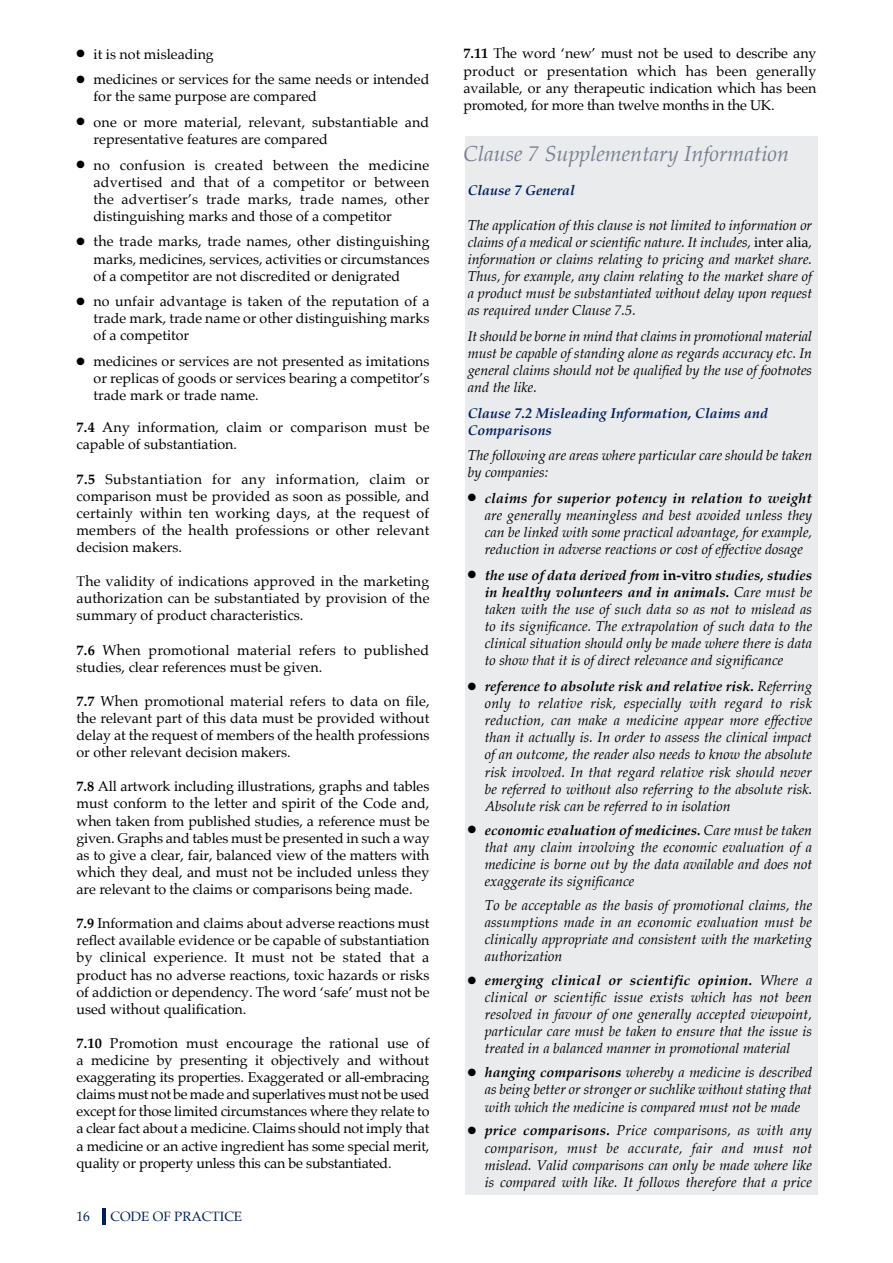
<style>
.page{position:relative;width:893px;height:1263px;background:#fff}
.page>*{position:absolute;margin:0;border:0;box-sizing:border-box;transform-origin:0 0}
.t1{font:italic 21.75px "Palatino";color:#7a8092}
.t2{font:14.25px/17.1px "Palatino";color:#000;text-align:justify}
.t3{font:italic 14.25px/17.1px "Palatino";color:#000;text-align:justify}
.t4{font:14.25px/17.1px "Palatino";letter-spacing:.02em;color:#000}
.t5{font:italic 700 14.25px/17.1px "Palatino";color:#00205b}
.t6{font:13.5px "Palatino";color:#00205b}
.s1{font-weight:700}
.s2{font-style:normal}
.s3{font-weight:700;font-style:normal}
</style>
<div class="page">
<div style="left:465px;top:136px;width:353px;height:1059px;background:#e9ebed"></div>
<hr style="left:102px;top:1208px;width:3px;height:17px;background:#00205b">
<p class="t2" style="left:77px;top:45px;width:139px">● it is not misleading</p>
<p class="t2" style="left:94px;top:71px;width:337px;text-indent:-17px">● medicines or services for the same needs or intended for the same purpose are compared</p>
<p class="t2" style="left:94px;top:113px;width:337px;text-indent:-17px">● one or more material, relevant, substantiable and representative features are compared</p>
<p class="t2" style="left:94px;top:156px;width:337px;text-indent:-17px">● no confusion is created between the medicine advertised and that of a competitor or between the advertiser’s trade marks, trade names, other distinguishing marks and those of a competitor</p>
<p class="t2" style="left:94px;top:233px;width:338px;text-indent:-17px">● the trade marks, trade names, other distinguishing marks, medicines, services, activities or circumstances of a competitor are not discredited or denigrated</p>
<p class="t2" style="left:94px;top:293px;width:338px;text-indent:-17px">● no unfair advantage is taken of the reputation of a trade mark, trade name or other distinguishing marks of a competitor</p>
<p class="t2" style="left:94px;top:353px;width:337px;text-indent:-17px">● medicines or services are not presented as imitations or replicas of goods or services bearing a competitor’s trade mark or trade name.</p>
<p class="t4" style="left:77px;top:419px;width:355px"><span class="s1">7.4</span> Any information, claim or comparison must be capable of substantiation.</p>
<p class="t2" style="left:77px;top:470px;width:355px"><span class="s1">7.5</span> Substantiation for any information, claim or comparison must be provided as soon as possible, and certainly within ten working days, at the request of members of the health professions or other relevant decision makers.</p>
<p class="t2" style="left:77px;top:573px;width:354px">The validity of indications approved in the marketing authorization can be substantiated by provision of the summary of product characteristics.</p>
<p class="t4" style="left:77px;top:641px;width:354px"><span class="s1">7.6</span> When promotional material refers to published studies, clear references must be given.</p>
<p class="t2" style="left:77px;top:692px;width:355px"><span class="s1">7.7</span> When promotional material refers to data on file, the relevant part of this data must be provided without delay at the request of members of the health professions or other relevant decision makers.</p>
<p class="t2" style="left:77px;top:778px;width:355px"><span class="s1">7.8</span> All artwork including illustrations, graphs and tables must conform to the letter and spirit of the Code and, when taken from published studies, a reference must be given. Graphs and tables must be presented in such a way as to give a clear, fair, balanced view of the matters with which they deal, and must not be included unless they are relevant to the claims or comparisons being made.</p>
<p class="t2" style="left:77px;top:915px;width:355px"><span class="s1">7.9</span> Information and claims about adverse reactions must reflect available evidence or be capable of substantiation by clinical experience. It must not be stated that a product has no adverse reactions, toxic hazards or risks of addiction or dependency. The word ‘safe’ must not be used without qualification.</p>
<p class="t2" style="left:77px;top:1034px;width:355px"><span class="s1">7.10</span> Promotion must encourage the rational use of a medicine by presenting it objectively and without exaggerating its properties. Exaggerated or all-embracing claims must not be made and superlatives must not be used except for those limited circumstances where they relate to a clear fact about a medicine. Claims should not imply that a medicine or an active ingredient has some special merit, quality or property unless this can be substantiated.</p>
<p class="t6" style="left:77px;top:1205px;width:15px">16</p>
<p class="t6" style="left:111px;top:1205px;width:133px">CODE OF PRACTICE</p>
<p class="t2" style="left:463px;top:45px;width:355px"><span class="s1">7.11</span> The word ‘new’ must not be used to describe any product or presentation which has been generally available, or any therapeutic indication which has been promoted, for more than twelve months in the UK.</p>
<h1 class="t1" style="left:463px;top:135px;width:327px">Clause 7 Supplementary Information</h1>
<p class="t5" style="left:468px;top:182px;width:109px">Clause 7 General</p>
<p class="t3" style="left:468px;top:216px;width:346px">The application of this clause is not limited to information or claims of a medical or scientific nature. It includes, <span class="s2">inter alia</span>, information or claims relating to pricing and market share.<br>Thus, for example, any claim relating to the market share of a product must be substantiated without delay upon request as required under Clause 7.5.</p>
<p class="t3" style="left:468px;top:327px;width:346px">It should be borne in mind that claims in promotional material must be capable of standing alone as regards accuracy etc. In general claims should not be qualified by the use of footnotes and the like.</p>
<p class="t5" style="left:468px;top:404px;width:302px">Clause 7.2 Misleading Information, Claims and<br>Comparisons</p>
<p class="t3" style="left:468px;top:447px;width:346px">The following are areas where particular care should be taken by companies:</p>
<p class="t3" style="left:485px;top:489px;width:329px;text-indent:-17px">● <span class="s1">claims for superior potency in relation to weight </span>are generally meaningless and best avoided unless they can be linked with some practical advantage, for example, reduction in adverse reactions or cost of effective dosage</p>
<p class="t3" style="left:485px;top:566px;width:329px;text-indent:-17px">● <span class="s1">the use of data derived from</span> <span class="s3">in-vitro</span> <span class="s1">studies, studies in healthy volunteers and in animals.</span> Care must be taken with the use of such data so as not to mislead as to its significance. The extrapolation of such data to the clinical situation should only be made where there is data to show that it is of direct relevance and significance</p>
<p class="t3" style="left:485px;top:677px;width:329px;text-indent:-17px">● <span class="s1">reference to absolute risk and relative risk.</span> Referring only to relative risk, especially with regard to risk reduction, can make a medicine appear more effective than it actually is. In order to assess the clinical impact of an outcome, the reader also needs to know the absolute risk involved. In that regard relative risk should never be referred to without also referring to the absolute risk.<br>Absolute risk can be referred to in isolation</p>
<p class="t3" style="left:485px;top:821px;width:329px;text-indent:-17px">● <span class="s1">economic evaluation of medicines.</span> Care must be taken that any claim involving the economic evaluation of a medicine is borne out by the data available and does not exaggerate its significance</p>
<p class="t3" style="left:485px;top:896px;width:329px">To be acceptable as the basis of promotional claims, the assumptions made in an economic evaluation must be clinically appropriate and consistent with the marketing authorization</p>
<p class="t3" style="left:485px;top:971px;width:329px;text-indent:-17px">● <span class="s1">emerging clinical or scientific opinion.</span> Where a clinical or scientific issue exists which has not been resolved in favour of one generally accepted viewpoint, particular care must be taken to ensure that the issue is treated in a balanced manner in promotional material</p>
<p class="t3" style="left:485px;top:1064px;width:329px;text-indent:-17px">● <span class="s1">hanging comparisons</span> whereby a medicine is described as being better or stronger or suchlike without stating that with which the medicine is compared must not be made</p>
<p class="t3" style="left:485px;top:1122px;width:329px;text-indent:-17px">● <span class="s1">price comparisons.</span> Price comparisons, as with any comparison, must be accurate, fair and must not mislead. Valid comparisons can only be made where like is compared with like. It follows therefore that a price</p>
</div>
